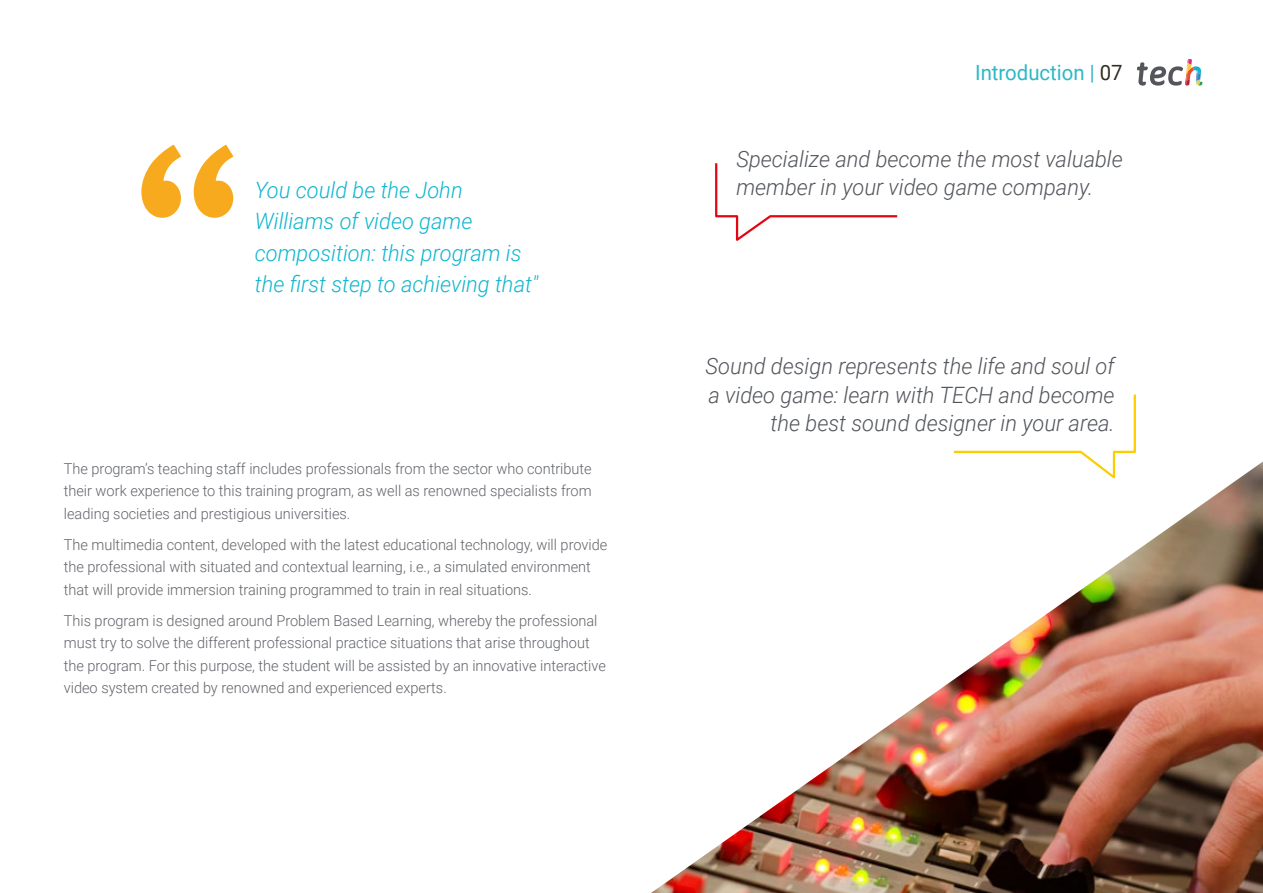
<style>
.page{position:relative;width:1263px;height:893px;background:#fff}
.page>*{position:absolute;margin:0;border:0;box-sizing:border-box;transform-origin:0 0}
.t1{font:italic 300 22.5px/28.5px "Roboto";color:#52555b;text-align:right}
.t2{font:italic 300 22.5px/31.5px "Roboto";color:#0fb6cf}
.t3{font:21px "Roboto";color:#2db8c5}
.t4{font:300 15px/22.5px "Roboto";color:#61646a}
.s1{color:#312e20}
</style>
<div class="page">
<svg style="left:141px;top:145px;width:93px;height:73px"></svg>
<img style="left:651px;top:461px;width:612px;height:432px">
<svg style="left:1137px;top:59px;width:65px;height:27px"></svg>
<svg style="left:951px;top:394px;width:186px;height:88px"></svg>
<svg style="left:715px;top:163px;width:183px;height:78px"></svg>
<h1 class="t2" style="left:255px;top:173px;width:285px">You could be the John<br>Williams of video game composition: this program is the first step to achieving that"</h1>
<p class="t4" style="left:64px;top:457px;width:529px;text-align:justify">The program’s teaching staff includes professionals from the sector who contribute their work experience to this training program, as well as renowned specialists from leading societies and prestigious universities.</p>
<p class="t4" style="left:64px;top:533px;width:545px">The multimedia content, developed with the latest educational technology, will provide the professional with situated and contextual learning, i.e., a simulated environment that will provide immersion training programmed to train in real situations.</p>
<p class="t4" style="left:64px;top:609px;width:544px">This program is designed around Problem Based Learning, whereby the professional must try to solve the different professional practice situations that arise throughout the program. For this purpose, the student will be assisted by an innovative interactive video system created by renowned and experienced experts.</p>
<h2 class="t3" style="left:975px;top:57px;width:149px">Introduction | <span class="s1">07</span></h2>
<h1 class="t1" style="left:736px;top:144px;width:388px;text-align:left">Specialize and become the most valuable member in your video game company.</h1>
<h1 class="t1" style="left:706px;top:351px;width:411px">Sound design represents the life and soul of a video game: learn with TECH and become the best sound designer in your area.</h1>
</div>
